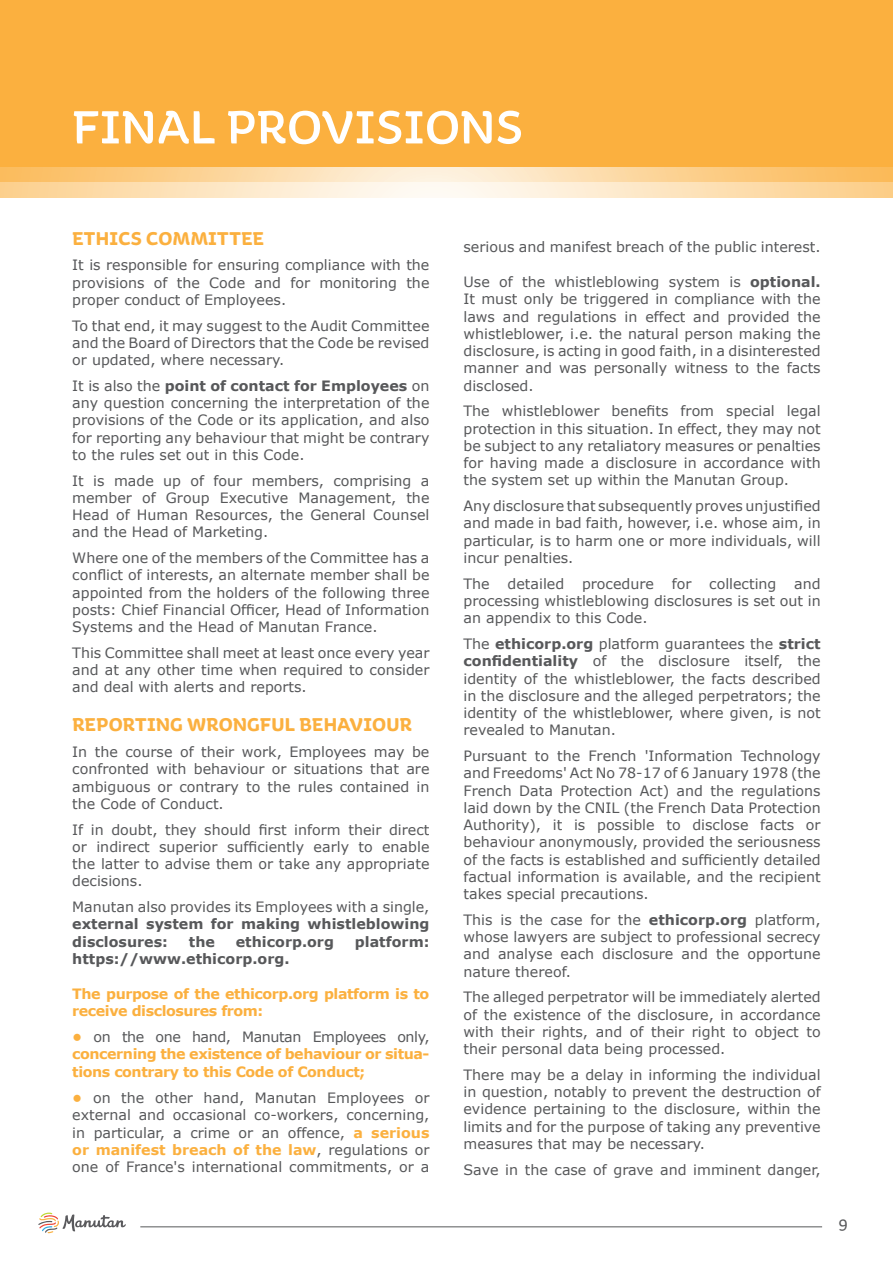
<style>
.page{position:relative;width:893px;height:1263px;background:#fff}
.page>*{position:absolute;margin:0;border:0;box-sizing:border-box;transform-origin:0 0}
.t1{font:500 50.1px "Aniuk";letter-spacing:.01em;color:#fff}
.t2{font:700 19.5px "Aniuk";letter-spacing:.015em;color:#fbb03f}
.t3{font:18px "Aniuk";color:#57585a}
.t4{font:14.25px/17.2px "Verdana";color:#57585a;text-align:justify}
.t5{font:700 14.25px/17.2px "Verdana";letter-spacing:-.03em;color:#fbb03f}
.t6{font:700 14.25px/17.2px "Verdana";color:#57585a}
.s1{font-weight:700}
.s2{font-weight:400;color:#57585a}
.s3{font-weight:700;color:#fbb03f}
</style>
<div class="page">
<svg style="left:38px;top:1212px;width:88px;height:21px"></svg>
<hr style="left:140px;top:1226px;width:682px;height:1px;background:#57585a">
<svg style="left:0;top:166px;width:893px;height:31px;background:#fcdbaa"></svg>
<div style="left:0;top:0;width:893px;height:166px;background:#fbb03f"></div>
<h1 class="t1" style="left:73px;top:97px;width:452px">FINAL PROVISIONS</h1>
<h2 class="t2" style="left:72px;top:226px;width:193px">ETHICS COMMITTEE</h2>
<p class="t4" style="left:72px;top:256px;width:359px">It is responsible for ensuring compliance with the provisions of the Code and for monitoring the proper conduct of Employees.</p>
<p class="t4" style="left:72px;top:317px;width:359px">To that end, it may suggest to the Audit Committee and the Board of Directors that the Code be revised or updated, where necessary.</p>
<p class="t4" style="left:72px;top:377px;width:359px">It is also the <span class="s1">point of contact for Employees</span> on any question concerning the interpretation of the provisions of the Code or its application, and also for reporting any behaviour that might be contrary to the rules set out in this Code.</p>
<p class="t4" style="left:72px;top:472px;width:359px">It is made up of four members, comprising a member of Group Executive Management, the Head of Human Resources, the General Counsel and the Head of Marketing.</p>
<p class="t4" style="left:72px;top:549px;width:359px">Where one of the members of the Committee has a conflict of interests, an alternate member shall be appointed from the holders of the following three posts: Chief Financial Officer, Head of Information Systems and the Head of Manutan France.</p>
<p class="t4" style="left:72px;top:644px;width:359px">This Committee shall meet at least once every year and at any other time when required to consider and deal with alerts and reports.</p>
<h2 class="t2" style="left:72px;top:713px;width:341px">REPORTING WRONGFUL BEHAVIOUR</h2>
<p class="t4" style="left:72px;top:743px;width:359px">In the course of their work, Employees may be confronted with behaviour or situations that are ambiguous or contrary to the rules contained in the Code of Conduct.</p>
<p class="t4" style="left:72px;top:821px;width:359px">If in doubt, they should first inform their direct or indirect superior sufficiently early to enable the latter to advise them or take any appropriate decisions.</p>
<p class="t4" style="left:72px;top:898px;width:359px">Manutan also provides its Employees with a single,</p>
<p class="t6" style="left:72px;top:916px;width:359px">external system for making whistleblowing disclosures:</p>
<p class="t6" style="left:189px;top:933px;width:28px">the</p>
<p class="t6" style="left:236px;top:933px;width:100px">ethicorp.org</p>
<p class="t6" style="left:355px;top:933px;width:76px">platform:</p>
<p class="t6" style="left:72px;top:950px;width:219px">https://www.ethicorp.org.</p>
<p class="t5" style="left:72px;top:985px;width:359px">The purpose of the ethicorp.org platform is to receive disclosures from:</p>
<p class="t5" style="left:72px;top:1028px;width:359px;text-align:justify">• <span class="s2">on the one hand, Manutan Employees only, </span>concerning the existence of behaviour or situa&shy;tions contrary to this Code of Conduct;</p>
<p class="t4" style="left:72px;top:1089px;width:359px"><span class="s3">•</span> on the other hand, Manutan Employees or external and occasional co-workers, concerning, in particular, a crime or an offence, <span class="s3">a serious or manifest breach of the law</span>, regulations or one of France's international commitments, or a</p>
<p class="t4" style="left:463px;top:238px;width:359px">serious and manifest breach of the public interest.</p>
<p class="t4" style="left:463px;top:273px;width:359px">Use of the whistleblowing system is <span class="s1">optional.<br></span>It must only be triggered in compliance with the laws and regulations in effect and provided the whistleblower, i.e. the natural person making the disclosure, is acting in good faith, in a disinterested manner and was personally witness to the facts disclosed.</p>
<p class="t4" style="left:463px;top:402px;width:359px">The whistleblower benefits from special legal protection in this situation. In effect, they may not be subject to any retaliatory measures or penalties for having made a disclosure in accordance with the system set up within the Manutan Group.</p>
<p class="t4" style="left:463px;top:497px;width:359px">Any disclosure that subsequently proves unjustified and made in bad faith, however, i.e. whose aim, in particular, is to harm one or more individuals, will incur penalties.</p>
<p class="t4" style="left:463px;top:575px;width:359px">The detailed procedure for collecting and processing whistleblowing disclosures is set out in an appendix to this Code.</p>
<p class="t4" style="left:463px;top:635px;width:359px">The <span class="s1">ethicorp.org</span> platform guarantees the <span class="s1">strict confidentiality</span> of the disclosure itself, the identity of the whistleblower, the facts described in the disclosure and the alleged perpetrators; the identity of the whistleblower, where given, is not revealed to Manutan.</p>
<p class="t4" style="left:463px;top:747px;width:359px">Pursuant to the French 'Information Technology and Freedoms' Act No 78-17 of 6 January 1978 (the French Data Protection Act) and the regulations laid down by the CNIL (the French Data Protection Authority), it is possible to disclose facts or behaviour anonymously, provided the seriousness of the facts is established and sufficiently detailed factual information is available, and the recipient takes special precautions.</p>
<p class="t4" style="left:463px;top:911px;width:359px">This is the case for the <span class="s1">ethicorp.org</span> platform, whose lawyers are subject to professional secrecy and analyse each disclosure and the opportune nature thereof.</p>
<p class="t4" style="left:463px;top:988px;width:359px">The alleged perpetrator will be immediately alerted of the existence of the disclosure, in accordance with their rights, and of their right to object to their personal data being processed.</p>
<p class="t4" style="left:463px;top:1066px;width:359px">There may be a delay in informing the individual in question, notably to prevent the destruction of evidence pertaining to the disclosure, within the limits and for the purpose of taking any preventive measures that may be necessary.</p>
<p class="t4" style="left:463px;top:1161px;width:359px">Save in the case of grave and imminent danger,</p>
<p class="t3" style="left:839px;top:1211px;width:10px">9</p>
</div>
